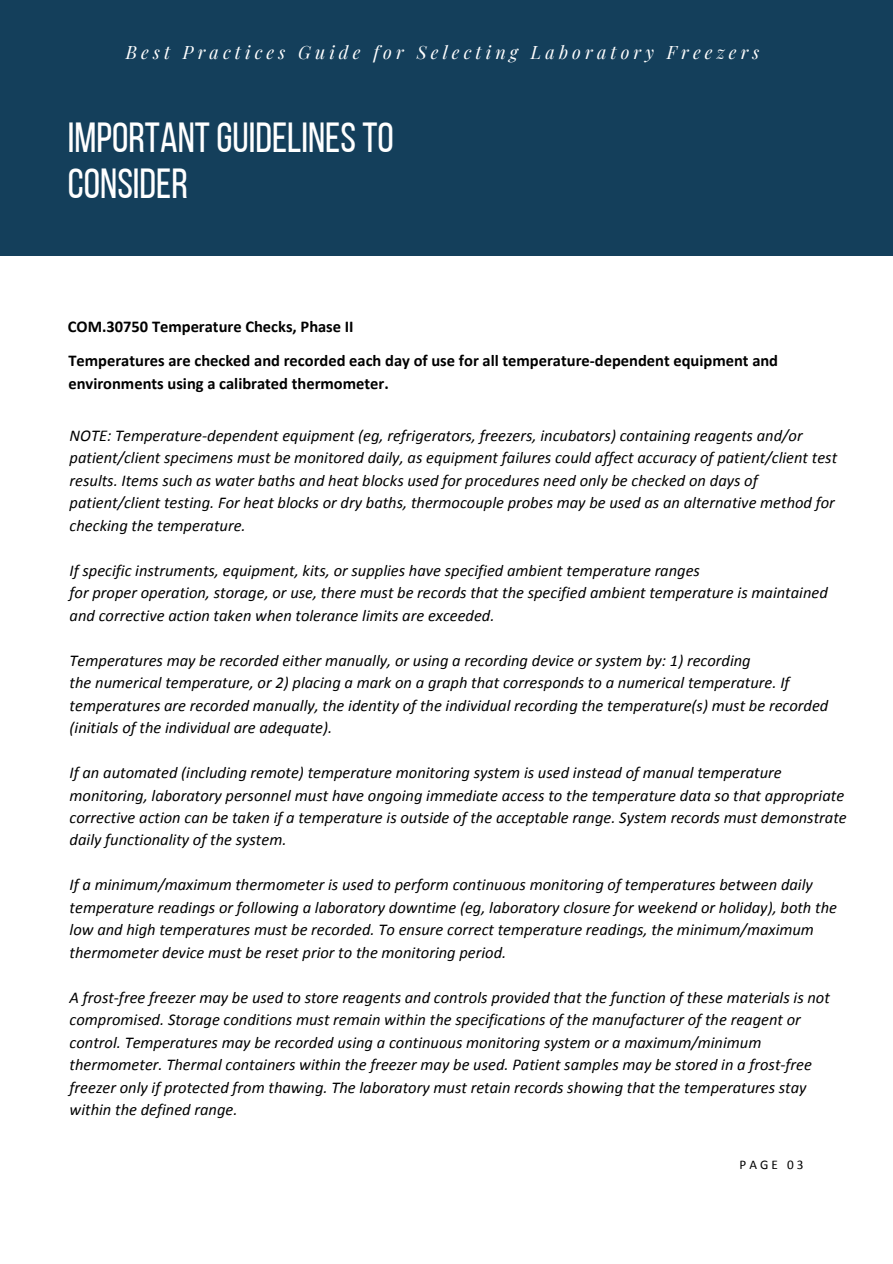
<style>
.page{position:relative;width:893px;height:1264px;background:#fff}
.page>*{position:absolute;margin:0;border:0;box-sizing:border-box;transform-origin:0 0}
.t1{font:42px/46px "Bebas Neue";color:#fff}
.t2{font:italic 18px "Playfair Display";letter-spacing:.23em;color:#fff}
.t3{font:italic 16.5px/22.5px "Calibri";color:#000}
.t4{font:700 16.5px/34.3px "Calibri";color:#000}
.t5{font:13.2px "Calibri";letter-spacing:.23em;color:#000}
</style>
<div class="page">
<div style="left:0;top:0;width:892px;height:256px;background:#143f5b"></div>
<p class="t2" style="left:126px;top:39px;width:635px">Best Practices Guide for Selecting Laboratory Freezers</p>
<h1 class="t1" style="left:68px;top:118px;width:327px">IMPORTANTGUIDELINESTO<br>CONSIDER</h1>
<p class="t4" style="left:68px;top:310px;width:711px">COM.30750 Temperature Checks, Phase II<br>Temperatures are checked and recorded each day of use for all temperature-dependent equipment and</p>
<p class="t4" style="left:68px;top:367px;width:322px">environments using a calibrated thermometer.</p>
<p class="t3" style="left:70px;top:425px;width:769px">NOTE: Temperature-dependent equipment (eg, refrigerators, freezers, incubators) containing reagents and/or patient/client specimens must be monitored daily, as equipment failures could affect accuracy of patient/client test results. Items such as water baths and heat blocks used for procedures need only be checked on days of patient/client testing. For heat blocks or dry baths, thermocouple probes may be used as an alternative method for checking the temperature.</p>
<p class="t3" style="left:70px;top:560px;width:759px">If specific instruments, equipment, kits, or supplies have specified ambient temperature ranges<br>for proper operation, storage, or use, there must be records that the specified ambient temperature is maintained and corrective action taken when tolerance limits are exceeded.</p>
<p class="t3" style="left:70px;top:650px;width:760px">Temperatures may be recorded either manually, or using a recording device or system by: 1) recording<br>the numerical temperature, or 2) placing a mark on a graph that corresponds to a numerical temperature. If temperatures are recorded manually, the identity of the individual recording the temperature(s) must be recorded (initials of the individual are adequate).</p>
<p class="t3" style="left:70px;top:762px;width:778px">If an automated (including remote) temperature monitoring system is used instead of manual temperature monitoring, laboratory personnel must have ongoing immediate access to the temperature data so that appropriate corrective action can be taken if a temperature is outside of the acceptable range. System records must demonstrate daily functionality of the system.</p>
<p class="t3" style="left:70px;top:875px;width:768px">If a minimum/maximum thermometer is used to perform continuous monitoring of temperatures between daily temperature readings or following a laboratory downtime (eg, laboratory closure for weekend or holiday), both the low and high temperatures must be recorded. To ensure correct temperature readings, the minimum/maximum thermometer device must be reset prior to the monitoring period.</p>
<p class="t3" style="left:70px;top:987px;width:761px">A frost-free freezer may be used to store reagents and controls provided that the function of these materials is not compromised. Storage conditions must remain within the specifications of the manufacturer of the reagent or control. Temperatures may be recorded using a continuous monitoring system or a maximum/minimum thermometer. Thermal containers within the freezer may be used. Patient samples may be stored in a frost-free freezer only if protected from thawing. The laboratory must retain records showing that the temperatures stay within the defined range.</p>
<p class="t5" style="left:739px;top:1158px;width:65px">PAGE 03</p>
</div>
